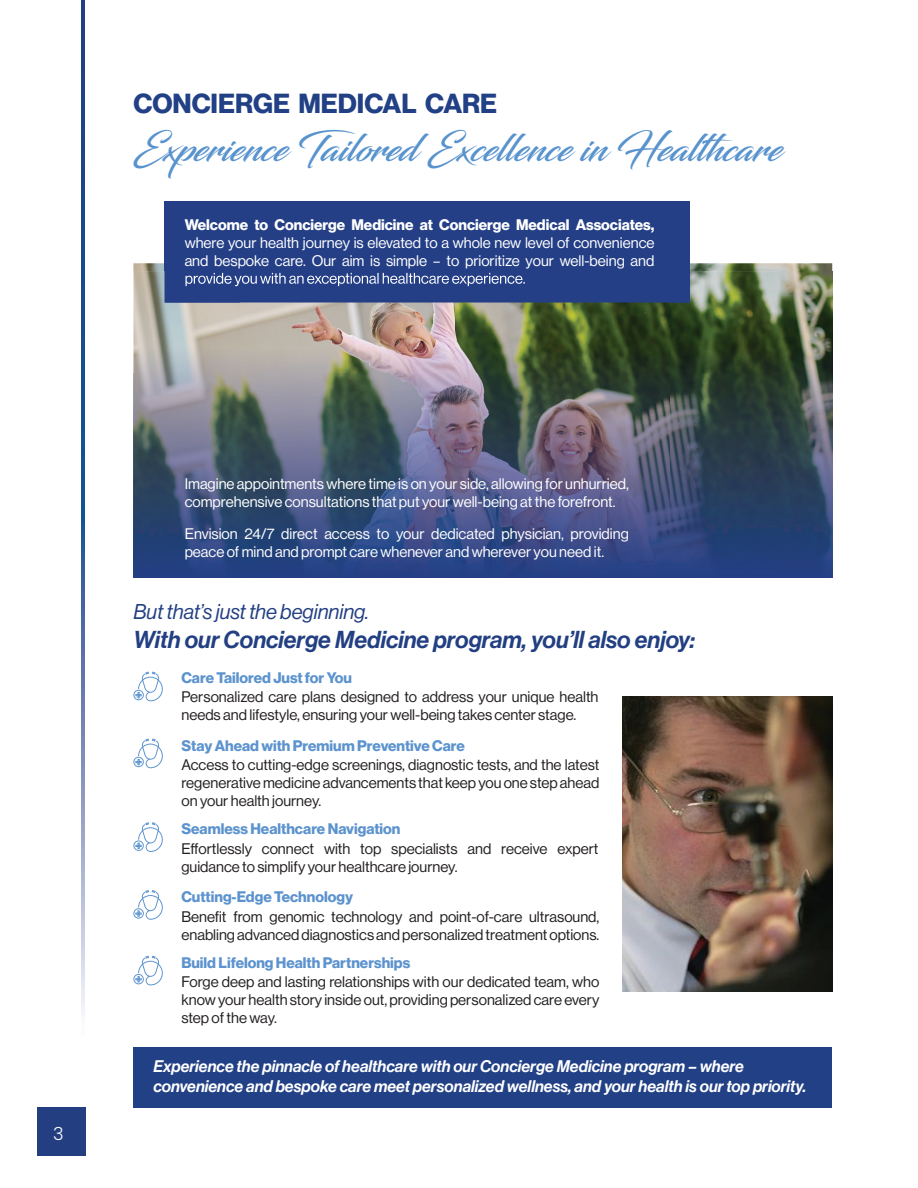
<style>
.page{position:relative;width:918px;height:1188px;background:#fff}
.page>*{position:absolute;margin:0;border:0;box-sizing:border-box;transform-origin:0 0}
.t1{font:37.5px "Blacksword";color:#5893ce}
.t2{font:700 27px "Neue Haas Display";color:#224085}
.t3{font:italic 500 24px "Neue Haas Display";color:#223f82}
.t4{font:italic 21px "Neue Haas Display";color:#223f82}
.t5{font:300 18px "Poppins";color:#fff}
.t6{font:italic 500 16.5px/19.8px "Neue Haas Display";color:#fff}
.t7{font:15px/18px "Neue Haas Display";color:#231f20}
.t8{font:15px/18px "Neue Haas Display";color:#fff}
.t9{font:700 15px "Neue Haas Display";color:#5c93ce}
.t10{font:700 15px "Neue Haas Display";color:#fff}
</style>
<div class="page">
<div style="left:37px;top:1108px;width:49px;height:48px;background:#233e81"></div>
<svg style="left:82px;top:0;width:2px;height:1012px;background:#4f6ea4"></svg>
<img style="left:622px;top:697px;width:210px;height:294px">
<div style="left:165px;top:201px;width:525px;height:102px;background:#243f86"></div>
<img style="left:133px;top:271px;width:108px;height:307px">
<img style="left:241px;top:303px;width:430px;height:70px">
<img style="left:671px;top:271px;width:108px;height:102px">
<img style="left:779px;top:271px;width:53px;height:307px">
<img style="left:241px;top:373px;width:538px;height:205px">
<svg style="left:165px;top:271px;width:525px;height:32px"></svg>
<div style="left:186px;top:273px;width:339px;height:13px;background:#243f86"></div>
<svg style="left:133px;top:672px;width:30px;height:29px"></svg>
<svg style="left:133px;top:738px;width:30px;height:30px"></svg>
<svg style="left:133px;top:822px;width:30px;height:30px"></svg>
<svg style="left:133px;top:890px;width:30px;height:30px"></svg>
<svg style="left:133px;top:956px;width:30px;height:29px"></svg>
<div style="left:133px;top:1048px;width:699px;height:60px;background:#224085"></div>
<h2 class="t2" style="left:133px;top:88px;width:365px">CONCIERGE MEDICAL CARE</h2>
<h1 class="t1" style="left:134px;top:127px;width:650px">Experience Tailored Excellence in Healthcare</h1>
<p class="t10" style="left:185px;top:216px;width:471px">Welcome to Concierge Medicine at Concierge Medical Associates,</p>
<p class="t8" style="left:185px;top:233px;width:471px;text-align:justify">where your health journey is elevated to a whole new level of convenience and bespoke care. Our aim is simple – to prioritize your well-being and provide you with an exceptional healthcare experience.</p>
<p class="t5" style="left:53px;top:1123px;width:12px">3</p>
<p class="t8" style="left:185px;top:475px;width:446px">Imagine appointments where time is on your side, allowing for unhurried, comprehensive consultations that put your well-being at the forefront.</p>
<p class="t8" style="left:185px;top:525px;width:446px">Envision 24/7 direct access to your dedicated physician, providing peace of mind and prompt care whenever and wherever you need it.</p>
<h3 class="t4" style="left:133px;top:600px;width:237px">But that’s just the beginning.</h3>
<h3 class="t3" style="left:133px;top:626px;width:563px">With our Concierge Medicine program, you’ll also enjoy:</h3>
<p class="t7" style="left:181px;top:688px;width:419px">Personalized care plans designed to address your unique health needs and lifestyle, ensuring your well-being takes center stage.</p>
<p class="t9" style="left:181px;top:669px;width:172px">Care Tailored Just for You</p>
<p class="t9" style="left:181px;top:737px;width:285px">Stay Ahead with Premium Preventive Care</p>
<p class="t7" style="left:181px;top:756px;width:420px;text-align:justify">Access to cutting-edge screenings, diagnostic tests, and the latest regenerative medicine advancements that keep you one step ahead on your health journey.</p>
<p class="t9" style="left:181px;top:820px;width:221px">Seamless Healthcare Navigation</p>
<p class="t7" style="left:181px;top:840px;width:419px">Effortlessly connect with top specialists and receive expert guidance to simplify your healthcare journey.</p>
<p class="t9" style="left:181px;top:888px;width:173px">Cutting-Edge Technology</p>
<p class="t7" style="left:181px;top:908px;width:419px">Benefit from genomic technology and point-of-care ultrasound, enabling advanced diagnostics and personalized treatment options.</p>
<p class="t9" style="left:181px;top:954px;width:230px">Build Lifelong Health Partnerships</p>
<p class="t7" style="left:181px;top:973px;width:420px;text-align:justify">Forge deep and lasting relationships with our dedicated team, who know your health story inside out, providing personalized care every step of the way.</p>
<p class="t6" style="left:153px;top:1057px;width:655px">Experience the pinnacle of healthcare with our Concierge Medicine program – where convenience and bespoke care meet personalized wellness, and your health is our top priority.</p>
</div>
